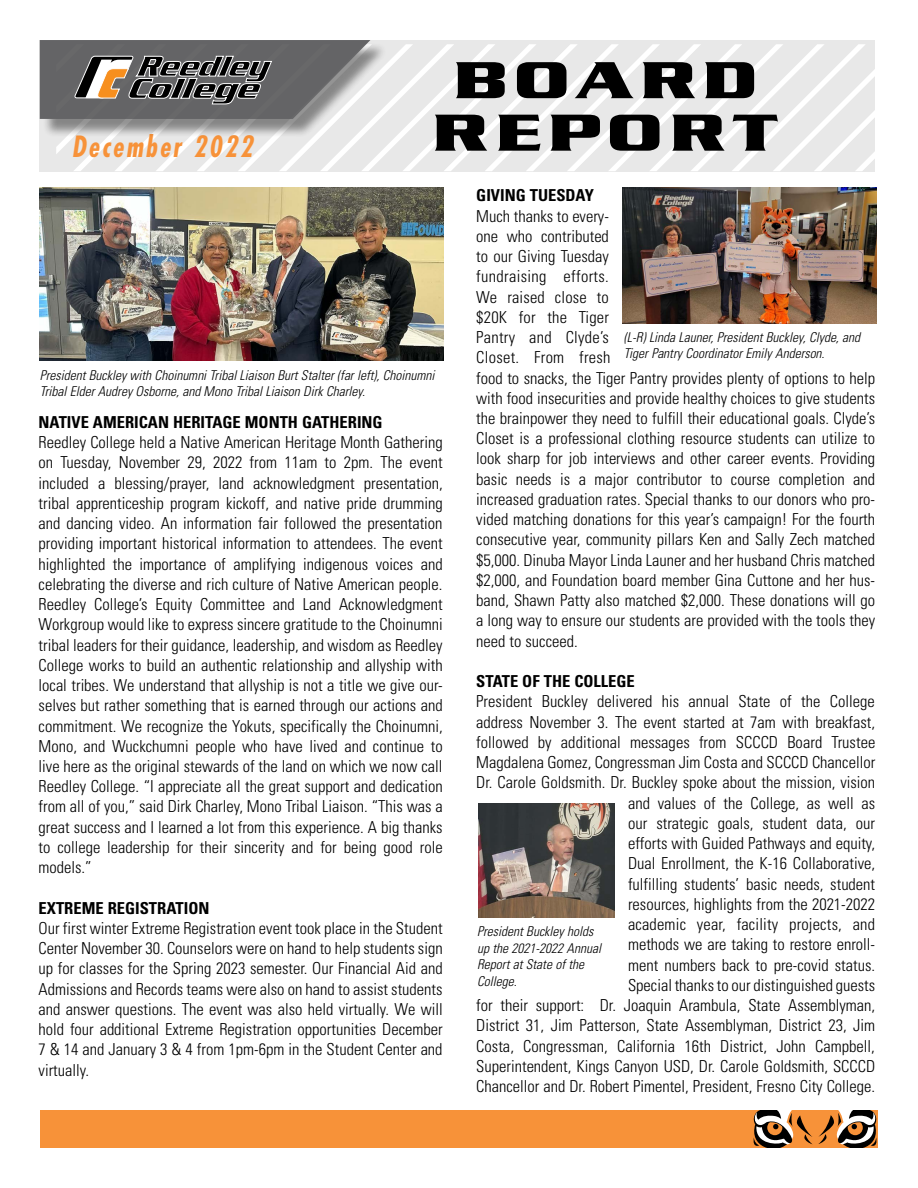
<style>
.page{position:relative;width:918px;height:1188px;background:#fff}
.page>*{position:absolute;margin:0;border:0;box-sizing:border-box;transform-origin:0 0}
.t1{font:54px "Serpentine Bold DTC";letter-spacing:.1em;color:#000;scale:1.26 1}
.t2{font:italic 700 condensed 28.5px "Futura";letter-spacing:.1em;color:#f79239;scale:.92 1}
.t3{font:300 condensed 16.5px/20.2px "Univers";color:#000;text-align:justify}
.t4{font:700 condensed 16.5px "Univers";color:#000}
.t5{font:italic 300 condensed 13.5px/16.5px "Univers";color:#000}
</style>
<div class="page">
<svg style="left:40px;top:40px;width:835px;height:131px;background:#ccc"></svg>
<img style="left:40px;top:188px;width:404px;height:173px">
<img style="left:479px;top:804px;width:136px;height:114px">
<img style="left:622px;top:188px;width:255px;height:136px">
<div style="left:40px;top:1110px;width:721px;height:38px;background:#f79239"></div>
<svg style="left:753px;top:1110px;width:125px;height:37px"></svg>
<p class="t2" style="left:72px;top:128px;width:198px">December 2022</p>
<p class="t1" style="left:453px;top:51px;width:243px">BOARD</p>
<p class="t1" style="left:432px;top:104px;width:276px">REPORT</p>
<p class="t5" style="left:40px;top:367px;width:396px">President Buckley with Choinumni Tribal Liaison Burt Stalter (far left), Choinumni<br>Tribal Elder Audrey Osborne, and Mono Tribal Liaison Dirk Charley.</p>
<p class="t4" style="left:39px;top:412px;width:346px">NATIVE AMERICAN HERITAGE MONTH GATHERING</p>
<p class="t3" style="left:39px;top:432px;width:406px">Reedley College held a Native American Heritage Month Gathering on Tuesday, November 29, 2022 from 11am to 2pm. The event included a blessing/prayer, land acknowledgment presentation, tribal apprenticeship program kickoff, and native pride drumming and dancing video. An information fair followed the presentation providing important historical information to attendees. The event highlighted the importance of amplifying indigenous voices and celebrating the diverse and rich culture of Native American people.<br>Reedley College’s Equity Committee and Land Acknowledgment Workgroup would like to express sincere gratitude to the Choinumni tribal leaders for their guidance, leadership, and wisdom as Reedley College works to build an authentic relationship and allyship with local tribes. We understand that allyship is not a title we give our&shy;selves but rather something that is earned through our actions and commitment. We recognize the Yokuts, specifically the Choinumni, Mono, and Wuckchumni people who have lived and continue to live here as the original stewards of the land on which we now call Reedley College. “I appreciate all the great support and dedication from all of you,” said Dirk Charley, Mono Tribal Liaison. “This was a great success and I learned a lot from this experience. A big thanks to college leadership for their sincerity and for being good role models.”</p>
<p class="t4" style="left:39px;top:898px;width:172px">EXTREME REGISTRATION</p>
<p class="t3" style="left:39px;top:918px;width:406px">Our first winter Extreme Registration event took place in the Student Center November 30. Counselors were on hand to help students sign up for classes for the Spring 2023 semester. Our Financial Aid and Admissions and Records teams were also on hand to assist students and answer questions. The event was also held virtually. We will hold four additional Extreme Registration opportunities December 7 &amp; 14 and January 3 &amp; 4 from 1pm-6pm in the Student Center and virtually.</p>
<p class="t4" style="left:476px;top:185px;width:119px">GIVING TUESDAY</p>
<p class="t3" style="left:476px;top:206px;width:400px;text-align:left">Much thanks to every-<br>one who contributed<br>to our Giving Tuesday<br>fundraising efforts.<br>We raised close to<br>$20K for the Tiger<br>Pantry and Clyde’s<br>Closet. From fresh<br>food to snacks, the Tiger Pantry provides plenty of options to help with food insecurities and provide healthy choices to give students the brainpower they need to fulfill their educational goals. Clyde’s Closet is a professional clothing resource students can utilize to look sharp for job interviews and other career events. Providing basic needs is a major contributor to course completion and increased graduation rates. Special thanks to our donors who pro&shy;vided matching donations for this year’s campaign! For the fourth consecutive year, community pillars Ken and Sally Zech matched $5,000. Dinuba Mayor Linda Launer and her husband Chris matched $2,000, and Foundation board member Gina Cuttone and her hus&shy;band, Shawn Patty also matched $2,000. These donations will go a long way to ensure our students are provided with the tools they need to succeed.</p>
<p class="t4" style="left:476px;top:671px;width:160px">STATE OF THE COLLEGE</p>
<p class="t3" style="left:476px;top:692px;width:401px;text-align:right">President Buckley delivered his annual State of the College address November 3. The event started at 7am with breakfast, followed by additional messages from SCCCD Board Trustee Magdalena Gomez, Congressman Jim Costa and SCCCD Chancellor Dr. Carole Goldsmith. Dr. Buckley spoke about the mission, vision and values of the College, as well as<br>our strategic goals, student data, our<br>efforts with Guided Pathways and equity,<br>Dual Enrollment, the K-16 Collaborative,<br>fulfilling students’ basic needs, student<br>resources, highlights from the 2021-2022<br>academic year, facility projects, and</p>
<p class="t5" style="left:624px;top:329px;width:238px">(L-R) Linda Launer, President Buckley, Clyde, and<br>Tiger Pantry Coordinator Emily Anderson.</p>
<p class="t5" style="left:477px;top:923px;width:125px">President Buckley holds up the 2021-2022 Annual</p>
<p class="t3" style="left:628px;top:934px;width:249px">methods we are taking to restore enroll-</p>
<p class="t5" style="left:477px;top:956px;width:108px">Report at State of the</p>
<p class="t3" style="left:628px;top:955px;width:249px">ment numbers back to pre-covid status.</p>
<p class="t5" style="left:477px;top:973px;width:41px">College.</p>
<p class="t3" style="left:476px;top:975px;width:400px;text-indent:152px">Special thanks to our distinguished guests for their support: Dr. Joaquin Arambula, State Assemblyman, District 31, Jim Patterson, State Assemblyman, District 23, Jim Costa, Congressman, California 16th District, John Campbell, Superintendent, Kings Canyon USD, Dr. Carole Goldsmith, SCCCD Chancellor and Dr. Robert Pimentel, President, Fresno City College.</p>
</div>
